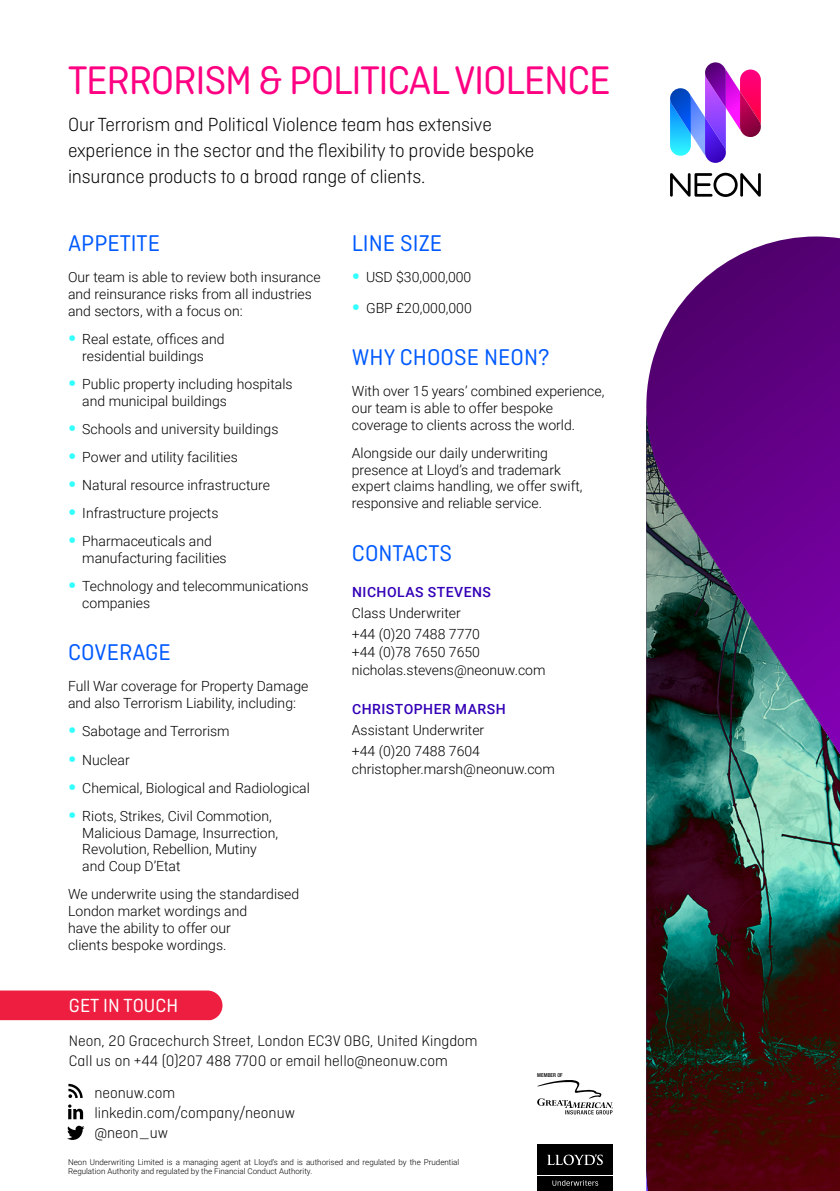
<style>
.page{position:relative;width:840px;height:1191px;background:#fff}
.page>*{position:absolute;margin:0;border:0;box-sizing:border-box;transform-origin:0 0}
.t1{font:42px "Ciutadella Rounded";letter-spacing:-.03em;color:#ff0082}
.t2{font:24px "Ciutadella Rounded";color:#005aff}
.t3{font:300 20px/26px "Ciutadella Rounded";letter-spacing:-.01em;color:#000}
.t4{font:20px "Ciutadella Rounded";color:#fff}
.t5{font:300 16px/20px "Ciutadella Rounded";color:#000}
.t6{font:300 14px/16.8px "Roboto";color:#000}
.t7{font:500 14px "Roboto";letter-spacing:.035em;color:#3300b7}
.t8{font:300 8px/9.6px "Roboto";color:#000}
.t9{font:500 condensed 5.4px "Helvetica Neue LT Std";color:#000}
.s1{font-weight:900;font-size:22px;color:#32ffff}
</style>
<div class="page">
<svg style="left:670px;top:62px;width:90px;height:101px"></svg>
<svg style="left:670px;top:173px;width:90px;height:24px"></svg>
<div style="left:0;top:990px;width:222px;height:30px;background:#ee1e40"></div>
<svg style="left:651px;top:236px;width:188px;height:171px"></svg>
<svg style="left:646px;top:367px;width:5px;height:40px"></svg>
<img style="left:646px;top:407px;width:193px;height:784px">
<svg style="left:67px;top:1125px;width:17px;height:15px"></svg>
<svg style="left:68px;top:1104px;width:15px;height:15px"></svg>
<svg style="left:68px;top:1083px;width:15px;height:15px"></svg>
<div style="left:537px;top:1176px;width:75px;height:14px;background:#000"></div>
<svg style="left:552px;top:1180px;width:46px;height:5px"></svg>
<div style="left:537px;top:1144px;width:75px;height:31px;background:#000"></div>
<svg style="left:547px;top:1154px;width:55px;height:11px"></svg>
<svg style="left:537px;top:1080px;width:75px;height:34px"></svg>
<h1 class="t1" style="left:68px;top:57px;width:544px">TERRORISM &amp; POLITICAL VIOLENCE</h1>
<h3 class="t3" style="left:68px;top:112px;width:467px">Our Terrorism and Political Violence team has extensive experience in the sector and the flexibility to provide bespoke insurance products to a broad range of clients.</h3>
<h2 class="t2" style="left:68px;top:230px;width:93px">APPETITE</h2>
<p class="t6" style="left:68px;top:268px;width:254px">Our team is able to review both insurance and reinsurance risks from all industries and sectors, with a focus on:</p>
<p class="t6" style="left:68px;top:330px;width:158px;text-align:center"><span class="s1">•</span> Real estate, offices and residential buildings</p>
<p class="t6" style="left:82px;top:375px;width:212px;text-indent:-14px"><span class="s1">•</span> Public property including hospitals and municipal buildings</p>
<p class="t6" style="left:68px;top:420px;width:212px"><span class="s1">•</span> Schools and university buildings</p>
<p class="t6" style="left:68px;top:448px;width:171px"><span class="s1">•</span> Power and utility facilities</p>
<p class="t6" style="left:68px;top:476px;width:203px"><span class="s1">•</span> Natural resource infrastructure</p>
<p class="t6" style="left:68px;top:504px;width:152px"><span class="s1">•</span> Infrastructure projects</p>
<p class="t6" style="left:82px;top:532px;width:146px;text-indent:-14px"><span class="s1">•</span> Pharmaceuticals and manufacturing facilities</p>
<p class="t6" style="left:82px;top:577px;width:227px;text-indent:-14px"><span class="s1">•</span> Technology and telecommunications companies</p>
<h2 class="t2" style="left:68px;top:639px;width:104px">COVERAGE</h2>
<p class="t6" style="left:68px;top:677px;width:242px">Full War coverage for Property Damage and also Terrorism Liability, including:</p>
<p class="t6" style="left:68px;top:722px;width:163px"><span class="s1">•</span> Sabotage and Terrorism</p>
<p class="t6" style="left:68px;top:750px;width:63px"><span class="s1">•</span> Nuclear</p>
<p class="t6" style="left:68px;top:779px;width:243px"><span class="s1">•</span> Chemical, Biological and Radiological</p>
<p class="t6" style="left:82px;top:807px;width:197px;text-indent:-14px"><span class="s1">•</span> Riots, Strikes, Civil Commotion,<br>Malicious Damage, Insurrection,<br>Revolution, Rebellion, Mutiny and Coup D’Etat</p>
<p class="t6" style="left:68px;top:885px;width:232px">We underwrite using the standardised<br>London market wordings and<br>have the ability to offer our<br>clients bespoke wordings.</p>
<h2 class="t2" style="left:351px;top:230px;width:92px">LINE SIZE</h2>
<p class="t6" style="left:351px;top:268px;width:121px"><span class="s1">•</span> USD $30,000,000</p>
<p class="t6" style="left:351px;top:299px;width:121px"><span class="s1">•</span> GBP £20,000,000</p>
<h2 class="t2" style="left:351px;top:344px;width:199px">WHY CHOOSE NEON?</h2>
<p class="t6" style="left:351px;top:382px;width:254px">With over 15 years’ combined experience, our team is able to offer bespoke coverage to clients across the world.</p>
<p class="t6" style="left:351px;top:444px;width:232px">Alongside our daily underwriting presence at Lloyd’s and trademark expert claims handling, we offer swift, responsive and reliable service.</p>
<h2 class="t2" style="left:351px;top:539px;width:102px">CONTACTS</h2>
<p class="t7" style="left:352px;top:582px;width:140px">NICHOLAS STEVENS</p>
<p class="t6" style="left:351px;top:602px;width:129px;line-height:20.8px">Class Underwriter +44 (0)20 7488 7770</p>
<p class="t6" style="left:351px;top:642px;width:195px;line-height:18px">+44 (0)78 7650 7650 nicholas.stevens@neonuw.com</p>
<p class="t7" style="left:352px;top:699px;width:155px">CHRISTOPHER MARSH</p>
<p class="t6" style="left:351px;top:719px;width:134px;line-height:20.8px">Assistant Underwriter +44 (0)20 7488 7604</p>
<p class="t6" style="left:351px;top:760px;width:204px">christopher.marsh@neonuw.com</p>
<h3 class="t4" style="left:69px;top:994px;width:111px">GET IN TOUCH</h3>
<p class="t5" style="left:69px;top:1031px;width:410px">Neon, 20 Gracechurch Street, London EC3V 0BG, United Kingdom<br>Call us on +44 (0)207 488 7700 or email hello@neonuw.com</p>
<p class="t5" style="left:94px;top:1082px;width:202px">neonuw.com linkedin.com/company/neonuw @neon_uw</p>
<p class="t8" style="left:68px;top:1156px;width:392px">Neon Underwriting Limited is a managing agent at Lloyd’s and is authorised and regulated by the Prudential<br>Regulation Authority and regulated by the Financial Conduct Authority.</p>
<p class="t9" style="left:537px;top:1072px;width:27px">MEMBER OF</p>
</div>
